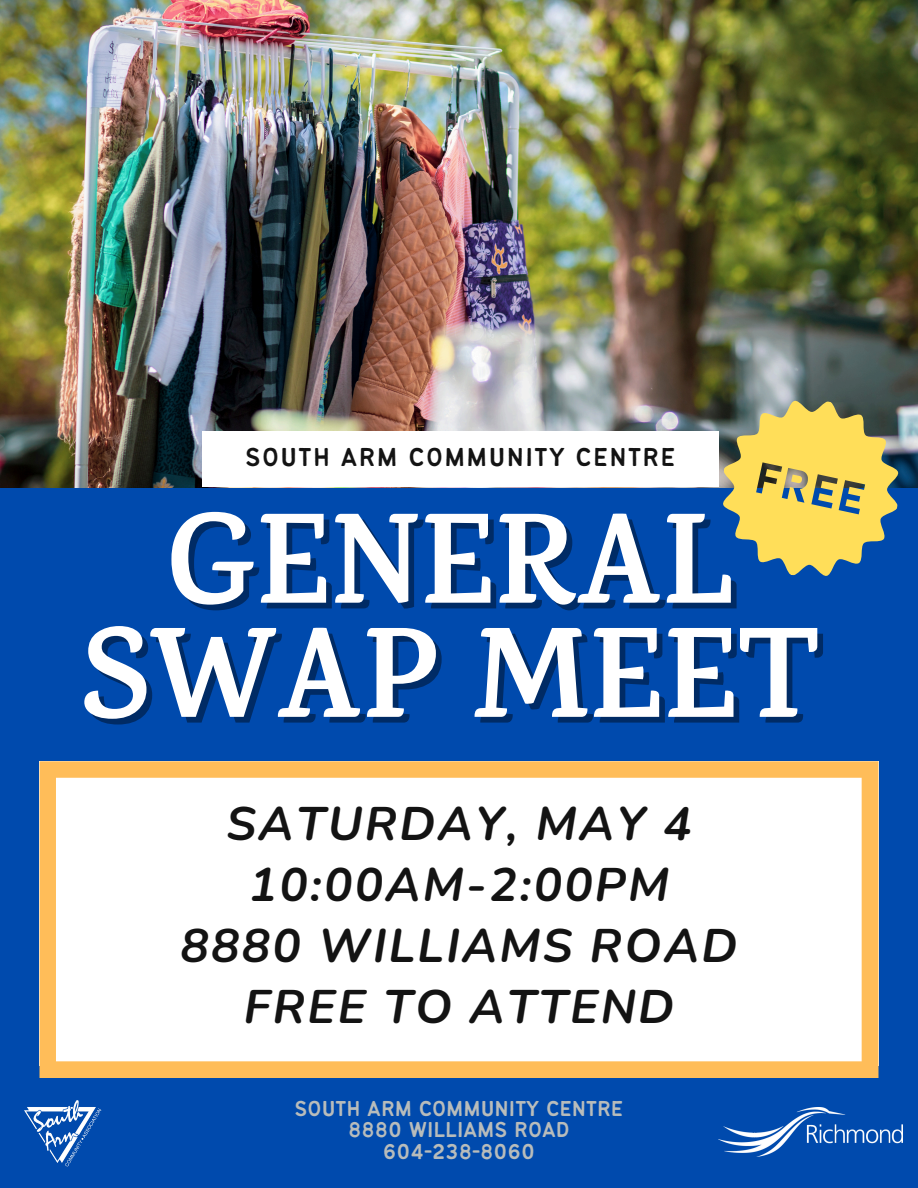
<style>
.page{position:relative;width:918px;height:1188px;background:#004aad}
.page>*{position:absolute;margin:0;border:0;box-sizing:border-box;transform-origin:0 0}
.t1{font:700 129.75px "Karma";color:#fff}
.t2{font:italic 700 47.1px/60.9px "Nunito";letter-spacing:.05em;color:#131313;text-align:center}
.t3{font:28.5px "Bantayog";letter-spacing:.05em;color:#131313}
.t4{font:23.7px "Bantayog";color:#b8bcbb}
</style>
<div class="page">
<img style="left:0;top:0;width:918px;height:487px">
<div style="left:202px;top:432px;width:516px;height:55px;background:#fff"></div>
<img style="left:24px;top:1100px;width:78px;height:67px">
<img style="left:719px;top:1107px;width:183px;height:50px">
<svg style="left:39px;top:761px;width:840px;height:317px;background:#fef6e8"></svg>
<svg style="left:705px;top:383px;width:211px;height:193px"></svg>
<p class="t3" style="left:245px;top:445px;width:432px">SOUTH ARM COMMUNITY CENTRE</p>
<h3 class="t1" style="left:167px;top:482px;width:569px">GENERAL</h3>
<h1 class="t1" style="left:81px;top:596px;width:740px">SWAP MEET</h1>
<p class="t2" style="left:181px;top:794px;width:558px">SATURDAY, MAY 4<br>10:00AM-2:00PM<br>8880 WILLIAMS ROAD<br>FREE TO ATTEND</p>
<p class="t4" style="left:295px;top:1099px;width:330px">SOUTH ARM COMMUNITY CENTRE</p>
<p class="t4" style="left:348px;top:1121px;width:223px">8880 WILLIAMS ROAD</p>
<p class="t4" style="left:383px;top:1142px;width:154px">604-238-8060</p>
</div>
